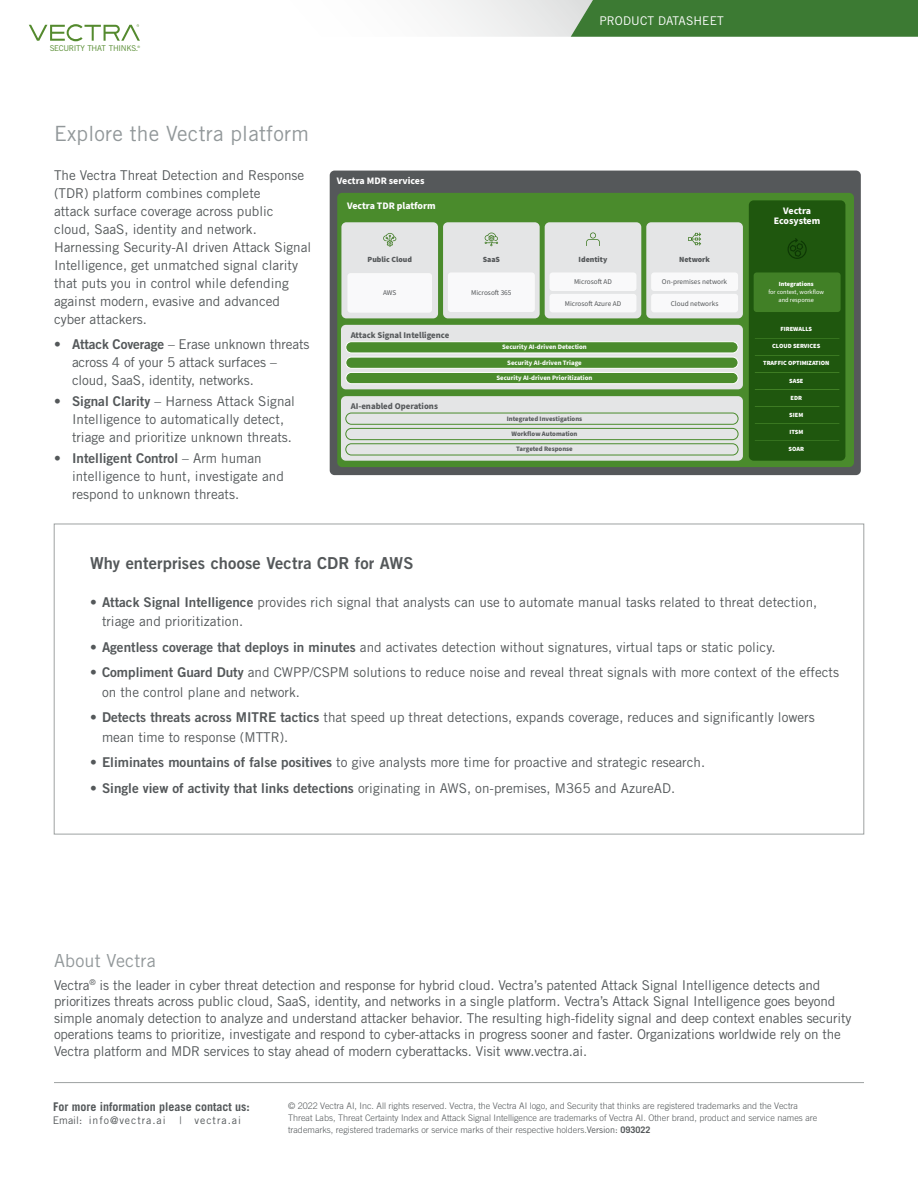
<style>
.page{position:relative;width:918px;height:1188px;background:#fff}
.page>*{position:absolute;margin:0;border:0;box-sizing:border-box;transform-origin:0 0}
.subhead{font:21px "Trade Gothic LT Std";letter-spacing:.01em;color:#92989a}
.subhead-2{font:18px "Trade Gothic LT Std";letter-spacing:.01em;color:#92989a}
.Sidebar_Head{font:16.5px "Trade Gothic LT Std Bd 2";letter-spacing:.005em;color:#54585a}
.boiler{font:13.5px/16.5px "Trade Gothic LT Std";letter-spacing:-.01em;color:#54585a}
.bodycopy{font:13.5px/18px "Trade Gothic LT Std";color:#54585a}
.Body_bullets{font:13.5px/18px "Trade Gothic LT Std";color:#54585a}
.bodycopy-2{font:700 12px "Trade Gothic LT Std";color:#54585a}
.t1{font:12px "Trade Gothic LT Std";letter-spacing:.01em;color:#fff}
.bodycopy-3{font:10.5px "Trade Gothic LT Std";letter-spacing:.09em;color:#54585a}
.t2{font:700 9.9px/10.2px "Source Sans Pro";color:#fff;text-align:center}
.bodycopy-4{font:300 9px/12px "Trade Gothic LT Std";color:#54585a}
.t3{font:700 8.85px "Source Sans Pro";color:#55585a}
.t4{font:900 7.95px "Source Sans Pro";color:#55585a}
.t5{font:7.95px "Trade Gothic LT Std";letter-spacing:-.04em;color:#548a2e}
.t6{font:7.2px "Source Sans Pro";color:#55585a}
.t7{font:700 6.75px "Source Sans Pro";color:#fff}
.t8{font:700 6.75px "Source Sans Pro";color:#55585a}
.t9{font:900 6.3px "Source Sans Pro";color:#fff}
.t10{font:6.3px/7.8px "Source Sans Pro";color:#fff;text-align:center}
.t11{font:3.3px "Trade Gothic LT Std";color:#548a2e}
.s1{font-family:"Trade Gothic LT Std Bd 2"}
.s2{font-weight:900}
.s3{font-weight:400}
.s4{font-weight:700}
</style>
<div class="page">
<svg style="left:29px;top:0;width:889px;height:41px"></svg>
<div style="left:54px;top:524px;width:810px;height:310px;background:#fff;border:1px solid #9ea2a2"></div>
<hr style="left:54px;top:1082px;width:810px;height:1px;background:#9ea2a2">
<div style="left:330px;top:171px;width:531px;height:304px;background:#55585a;border-radius:5px"></div>
<div style="left:337px;top:193px;width:517px;height:274px;background:#4a8b2c;border-radius:5px"></div>
<div style="left:749px;top:200px;width:96px;height:261px;background:#1f570e;border-radius:5px"></div>
<div style="left:754px;top:272px;width:87px;height:40px;background:#418026;border-radius:3px"></div>
<div style="left:341px;top:222px;width:97px;height:96px;background:#e4e5e6;border-radius:5px"></div>
<div style="left:347px;top:273px;width:85px;height:40px;background:#fff;border-radius:3px"></div>
<svg style="left:383px;top:233px;width:13px;height:13px"></svg>
<div style="left:443px;top:222px;width:97px;height:96px;background:#e4e5e6;border-radius:5px"></div>
<div style="left:448px;top:272px;width:87px;height:40px;background:#fff;border-radius:3px"></div>
<svg style="left:485px;top:233px;width:13px;height:13px"></svg>
<div style="left:545px;top:222px;width:96px;height:96px;background:#e4e5e6;border-radius:5px"></div>
<div style="left:550px;top:272px;width:86px;height:19px;background:#fff;border-radius:3px"></div>
<div style="left:550px;top:294px;width:86px;height:18px;background:#fff;border-radius:3px"></div>
<svg style="left:586px;top:232px;width:14px;height:14px"></svg>
<div style="left:341px;top:325px;width:402px;height:64px;background:#e4e5e6;border-radius:5px"></div>
<div style="left:346px;top:342px;width:392px;height:11px;background:#4a8b2c;border-radius:6px"></div>
<div style="left:346px;top:342px;width:392px;height:11px;border:1px solid #fff;border-radius:6px"></div>
<div style="left:346px;top:357px;width:392px;height:11px;background:#4a8b2c;border-radius:6px"></div>
<div style="left:346px;top:357px;width:392px;height:11px;border:1px solid #fff;border-radius:6px"></div>
<div style="left:346px;top:372px;width:392px;height:12px;background:#4a8b2c;border-radius:6px"></div>
<div style="left:346px;top:372px;width:392px;height:12px;border:1px solid #fff;border-radius:6px"></div>
<div style="left:341px;top:396px;width:402px;height:65px;background:#e4e5e6;border-radius:5px"></div>
<div style="left:346px;top:413px;width:392px;height:11px;border:1px solid #4a8b2c;border-radius:6px"></div>
<div style="left:346px;top:428px;width:392px;height:12px;border:1px solid #4a8b2c;border-radius:6px"></div>
<div style="left:346px;top:444px;width:392px;height:11px;border:1px solid #4a8b2c;border-radius:6px"></div>
<div style="left:646px;top:222px;width:97px;height:96px;background:#e4e5e6;border-radius:5px"></div>
<div style="left:651px;top:272px;width:87px;height:19px;background:#fff;border-radius:3px"></div>
<div style="left:651px;top:294px;width:87px;height:18px;background:#fff;border-radius:3px"></div>
<svg style="left:688px;top:232px;width:13px;height:14px"></svg>
<hr style="left:755px;top:338px;width:84px;height:1px;background:#4a8b2c">
<hr style="left:755px;top:355px;width:84px;height:1px;background:#4a8b2c">
<hr style="left:755px;top:372px;width:84px;height:1px;background:#4a8b2c">
<hr style="left:755px;top:389px;width:84px;height:1px;background:#4a8b2c">
<hr style="left:755px;top:407px;width:84px;height:1px;background:#4a8b2c">
<hr style="left:755px;top:424px;width:84px;height:1px;background:#4a8b2c">
<hr style="left:755px;top:441px;width:84px;height:1px;background:#4a8b2c">
<svg style="left:788px;top:238px;width:19px;height:21px"></svg>
<p class="t5" style="left:50px;top:44px;width:90px">SECURITY THAT THINKS.</p>
<p class="t11" style="left:138px;top:44px;width:4px">®</p>
<p class="t1" style="left:599px;top:13px;width:126px">PRODUCT DATASHEET</p>
<p class="subhead" style="left:54px;top:121px;width:256px">Explore the Vectra platform</p>
<p class="bodycopy" style="left:54px;top:166px;width:259px">The Vectra Threat Detection and Response (TDR) platform combines complete<br>attack surface coverage across public cloud, SaaS, identity and network.<br>Harnessing Security-AI driven Attack Signal Intelligence, get unmatched signal clarity that puts you in control while defending against modern, evasive and advanced cyber attackers.</p>
<p class="Body_bullets" style="left:72px;top:335px;width:239px;text-indent:-18px">• <span class="s1">Attack Coverage</span> – Erase unknown threats across 4 of your 5 attack surfaces – cloud, SaaS, identity, networks.</p>
<p class="Body_bullets" style="left:72px;top:392px;width:225px;text-indent:-18px">• <span class="s1">Signal Clarity</span> – Harness Attack Signal<br>Intelligence to automatically detect, triage and prioritize unknown threats.</p>
<p class="Body_bullets" style="left:72px;top:449px;width:213px;text-indent:-18px">• <span class="s1">Intelligent Control</span> – Arm human intelligence to hunt, investigate and respond to unknown threats.</p>
<p class="t2" style="left:337px;top:176px;width:89px">Vectra MDR services</p>
<p class="t2" style="left:347px;top:201px;width:90px">Vectra TDR platform</p>
<p class="t4" style="left:368px;top:254px;width:46px">Public Cloud</p>
<p class="t6" style="left:383px;top:288px;width:15px">AWS</p>
<p class="t6" style="left:471px;top:288px;width:42px">Microso 365</p>
<p class="t4" style="left:483px;top:254px;width:19px">SaaS</p>
<p class="t3" style="left:351px;top:329px;width:100px">Attack Signal Intelligence</p>
<p class="t4" style="left:579px;top:254px;width:30px">Identity</p>
<p class="t6" style="left:574px;top:277px;width:39px">Microso AD</p>
<p class="t6" style="left:565px;top:298px;width:58px">Microso Azure AD</p>
<p class="t3" style="left:351px;top:400px;width:89px">AI-enabled Operations</p>
<p class="t7" style="left:502px;top:342px;width:86px">Security AI-driven Detection</p>
<p class="t7" style="left:507px;top:358px;width:76px">Security AI-driven Triage</p>
<p class="t7" style="left:497px;top:373px;width:98px">Security AI-driven Prioritization</p>
<p class="t8" style="left:507px;top:414px;width:77px">Integrated Investigations</p>
<p class="t8" style="left:512px;top:429px;width:68px">Workflow Automation</p>
<p class="t8" style="left:516px;top:445px;width:58px">Targeted Response</p>
<p class="t4" style="left:679px;top:254px;width:32px">Network</p>
<p class="t6" style="left:662px;top:277px;width:67px">On-premises network</p>
<p class="t6" style="left:671px;top:298px;width:49px">Cloud networks</p>
<p class="t2" style="left:774px;top:205px;width:48px">Vectra<br>Ecosystem</p>
<p class="t10" style="left:768px;top:280px;width:57px"><span class="s2">Integrations<br></span>for context, workflow and response</p>
<p class="t9" style="left:780px;top:325px;width:33px">FIREWALLS</p>
<p class="t9" style="left:772px;top:342px;width:50px">CLOUD SERVICES</p>
<p class="t9" style="left:789px;top:376px;width:16px">SASE</p>
<p class="t9" style="left:763px;top:359px;width:68px">TRAFFIC OPTIMIZATION</p>
<p class="t9" style="left:791px;top:393px;width:13px">EDR</p>
<p class="t9" style="left:789px;top:410px;width:15px">SIEM</p>
<p class="t9" style="left:789px;top:427px;width:15px">ITSM</p>
<p class="t9" style="left:789px;top:444px;width:17px">SOAR</p>
<p class="Sidebar_Head" style="left:90px;top:553px;width:325px">Why enterprises choose Vectra CDR for AWS</p>
<p class="boiler" style="left:102px;top:592px;width:717px;line-height:19.5px;text-indent:-12px"><span class="s1">• Attack Signal Intelligence</span> provides rich signal that analysts can use to automate manual tasks related to threat detection, triage and prioritization.</p>
<p class="boiler" style="left:90px;top:639px;width:687px"><span class="s1">• Agentless coverage that deploys in minutes</span> and activates detection without signatures, virtual taps or static policy.</p>
<p class="boiler" style="left:102px;top:663px;width:739px;line-height:19.5px;text-indent:-12px"><span class="s1">• Compliment Guard Duty</span> and CWPP/CSPM solutions to reduce noise and reveal threat signals with more context of the effects on the control plane and network.</p>
<p class="boiler" style="left:102px;top:708px;width:714px;line-height:19.5px;text-indent:-12px"><span class="s1">• Detects threats across MITRE tactics</span> that speed up threat detections, expands coverage, reduces and significantly lowers mean time to response (MTTR).</p>
<p class="boiler" style="left:90px;top:754px;width:617px"><span class="s1">• Eliminates mountains of false positives</span> to give analysts more time for proactive and strategic research.</p>
<p class="boiler" style="left:90px;top:780px;width:587px"><span class="s1">• Single view of activity that links detections</span> originating in AWS, on-premises, M365 and AzureAD.</p>
<p class="subhead-2" style="left:54px;top:950px;width:103px">About Vectra</p>
<p class="boiler" style="left:54px;top:977px;width:799px">Vectra<sup>®</sup> is the leader in cyber threat detection and response for hybrid cloud. Vectra’s patented Attack Signal Intelligence detects and prioritizes threats across public cloud, SaaS, identity, and networks in a single platform. Vectra’s Attack Signal Intelligence goes beyond simple anomaly detection to analyze and understand attacker behavior. The resulting high-fidelity signal and deep context enables security operations teams to prioritize, investigate and respond to cyber-attacks in progress sooner and faster. Organizations worldwide rely on the Vectra platform and MDR services to stay ahead of modern cyberattacks. Visit www.vectra.ai.</p>
<p class="bodycopy-2" style="left:53px;top:1100px;width:198px">For more information please contact us:</p>
<p class="bodycopy-3" style="left:53px;top:1114px;width:114px">Email: info@vectra.ai</p>
<p class="bodycopy-3" style="left:179px;top:1114px;width:63px">| vectra.ai</p>
<p class="bodycopy-4" style="left:288px;top:1100px;width:531px">© 2022 Vectra AI, Inc. All rights reserved. Vectra, the Vectra AI logo, and Security that thinks are registered trademarks and the Vectra<br>Threat Labs, Threat Certainty Index and Attack Signal Intelligence are trademarks of Vectra AI. Other brand, product and service names are trademarks, registered trademarks or service marks of their respective holders.<span class="s3">Version:</span> <span class="s4">093022</span></p>
</div>
